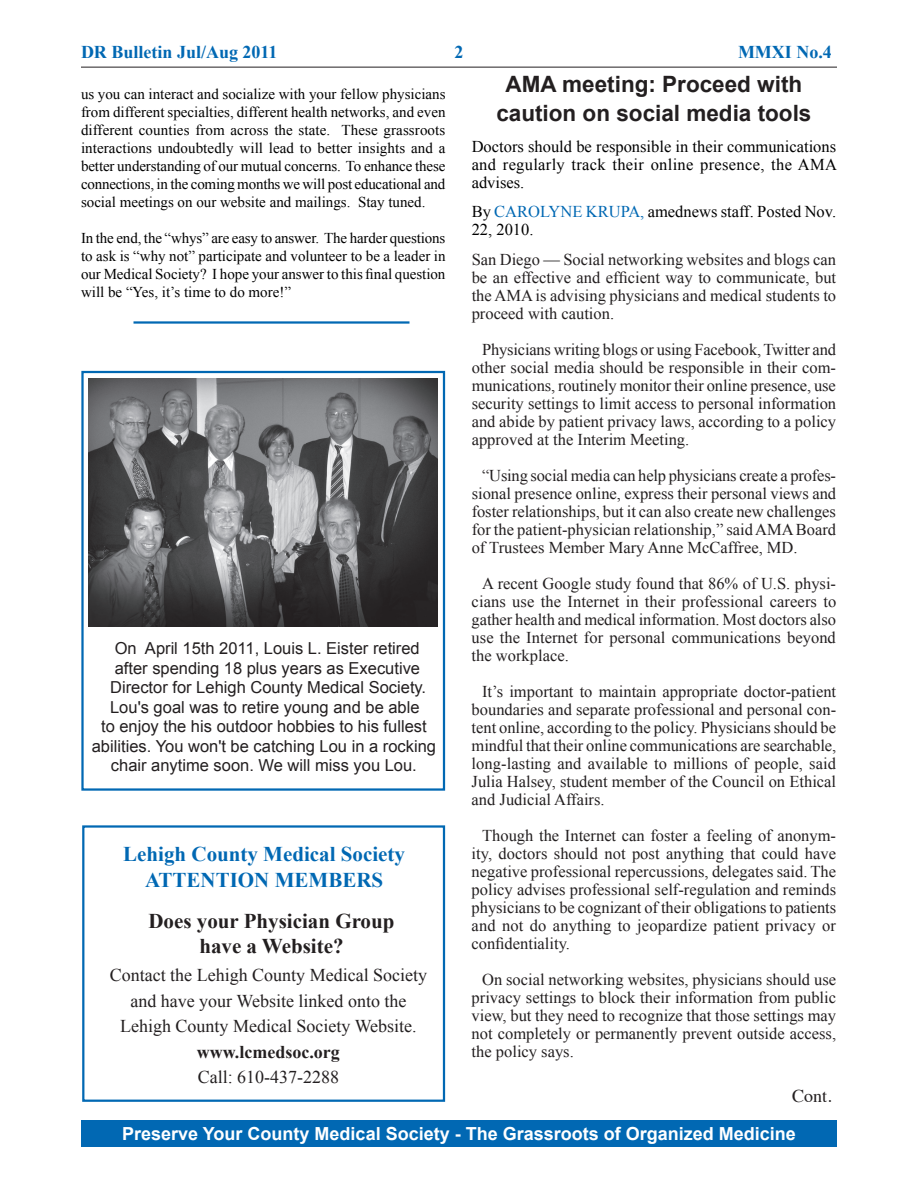
<style>
.page{position:relative;width:918px;height:1188px;background:#fff}
.page>*{position:absolute;margin:0;border:0;box-sizing:border-box;transform-origin:0 0}
.t1{font:700 22.5px/28.3px "Arial";color:#231f20;text-align:center}
.t2{font:700 21px/25.2px "Times New Roman";color:#0168b3;text-align:center}
.t3{font:700 21px/25.2px "Times New Roman";color:#231f20;text-align:center}
.t4{font:18px/25.5px "Times New Roman";color:#231f20;text-align:center}
.t5{font:700 18px "Arial";color:#fff}
.t6{font:700 18px "Times New Roman";color:#0168b3}
.t7{font:700 18px "Times New Roman";color:#231f20}
.t8{font:18px "Times";color:#231f20}
.t9{font:16.5px/18px "Times New Roman";color:#231f20;text-align:justify}
.t10{font:16.5px/19.5px "Arial";color:#231f20;text-align:center}
.t11{font:16.5px/18px "Times New Roman";color:#000;text-align:justify}
.t12{font:16.5px "Times New Roman";color:#0168b3}
.t13{font:15px/18px "Times New Roman";color:#000;text-align:justify}
.s1{color:#000}
.s2{color:#0168b3}
</style>
<div class="page">
<div style="left:81px;top:1120px;width:756px;height:28px;background:#0168b3"></div>
<hr style="left:81px;top:67px;width:756px;height:1px;background:#231f20">
<div style="left:81px;top:371px;width:364px;height:420px;border:2px solid #0168b3"></div>
<img style="left:88px;top:379px;width:350px;height:248px">
<div style="left:82px;top:825px;width:363px;height:277px;background:#fff;border:2px solid #0168b3"></div>
<hr style="left:134px;top:321px;width:276px;height:3px;background:#0168b3">
<p class="t6" style="left:81px;top:41px;width:198px">DR Bulletin Jul/Aug 2011</p>
<p class="t6" style="left:454px;top:41px;width:10px">2</p>
<p class="t6" style="left:738px;top:41px;width:95px">MMXI No.4</p>
<p class="t13" style="left:81px;top:85px;width:366px">us you can interact and socialize with your fellow physicians from different specialties, different health networks, and even different counties from across the state. These grassroots interactions undoubtedly will lead to better insights and a better understanding of our mutual concerns. To enhance these connections, in the coming months we will post educational and social meetings on our website and mailings. Stay tuned.</p>
<p class="t13" style="left:81px;top:229px;width:366px">In the end, the “whys” are easy to answer. The harder questions to ask is “why not” participate and volunteer to be a leader in our Medical Society? I hope your answer to this final question will be “Yes, it’s time to do more!”</p>
<p class="t10" style="left:92px;top:639px;width:346px">On April 15th 2011, Louis L. Eister retired<br>after spending 18 plus years as Executive Director for Lehigh County Medical Society.<br>Lou's goal was to retire young and be able<br>to enjoy the his outdoor hobbies to his fullest abilities. You won't be catching Lou in a rocking chair anytime soon. We will miss you Lou.</p>
<p class="t2" style="left:123px;top:842px;width:283px">Lehigh County Medical Society<br>ATTENTION MEMBERS</p>
<p class="t3" style="left:148px;top:908px;width:247px">Does your Physician Group have a Website?</p>
<p class="t4" style="left:110px;top:962px;width:319px">Contact the Lehigh County Medical Society and have your Website linked onto the<br>Lehigh County Medical Society Website.</p>
<p class="t7" style="left:197px;top:1041px;width:144px">www.lcmedsoc.org</p>
<p class="t4" style="left:198px;top:1064px;width:143px">Call: 610-437-2288</p>
<h1 class="t1" style="left:496px;top:70px;width:317px">AMA meeting: Proceed with caution on social media tools</h1>
<p class="t11" style="left:472px;top:138px;width:367px">Doctors should be responsible in their communications and regularly track their online presence, the AMA advises.</p>
<p class="t12" style="left:472px;top:202px;width:46px"><span class="s1">By</span> Caroly</p>
<p class="t11" style="left:560px;top:202px;width:277px"><span class="s2">ne Krupa,</span> amednews staff. Posted Nov.</p>
<p class="t11" style="left:472px;top:220px;width:63px">22, 2010.</p>
<p class="t9" style="left:472px;top:250px;width:366px">San Diego — Social networking websites and blogs can be an effective and efficient way to communicate, but the AMA is advising physicians and medical students to proceed with caution.</p>
<p class="t9" style="left:472px;top:340px;width:366px;text-indent:10px">Physicians writing blogs or using Facebook, Twitter and other social media should be responsible in their com&shy;munications, routinely monitor their online presence, use security settings to limit access to personal information and abide by patient privacy laws, according to a policy approved at the Interim Meeting.</p>
<p class="t9" style="left:472px;top:466px;width:366px;text-indent:10px">“Using social media can help physicians create a profes&shy;sional presence online, express their personal views and foster relationships, but it can also create new challenges for the patient-physician relationship,” said AMA Board of Trustees Member Mary Anne McCaffree, MD.</p>
<p class="t9" style="left:472px;top:574px;width:366px;text-indent:11px">A recent Google study found that 86% of U.S. physi&shy;cians use the Internet in their professional careers to gather health and medical information. Most doctors also use the Internet for personal communications beyond the workplace.</p>
<p class="t9" style="left:472px;top:682px;width:366px;text-indent:10px">It’s important to maintain appropriate doctor-patient boundaries and separate professional and personal con&shy;tent online, according to the policy. Physicians should be mindful that their online communications are searchable, long-lasting and available to millions of people, said Julia Halsey, student member of the Council on Ethical and Judicial Affairs.</p>
<p class="t9" style="left:472px;top:826px;width:366px;text-indent:10px">Though the Internet can foster a feeling of anonym&shy;ity, doctors should not post anything that could have negative professional repercussions, delegates said. The policy advises professional self-regulation and reminds physicians to be cognizant of their obligations to patients and not do anything to jeopardize patient privacy or confidentiality.</p>
<p class="t9" style="left:472px;top:970px;width:366px;text-indent:10px">On social networking websites, physicians should use privacy settings to block their information from public view, but they need to recognize that those settings may not completely or permanently prevent outside access, the policy says.</p>
<p class="t8" style="left:792px;top:1079px;width:41px">Cont.</p>
<p class="t5" style="left:122px;top:1123px;width:675px">Preserve Your County Medical Society - The Grassroots of Organized Medicine</p>
</div>
